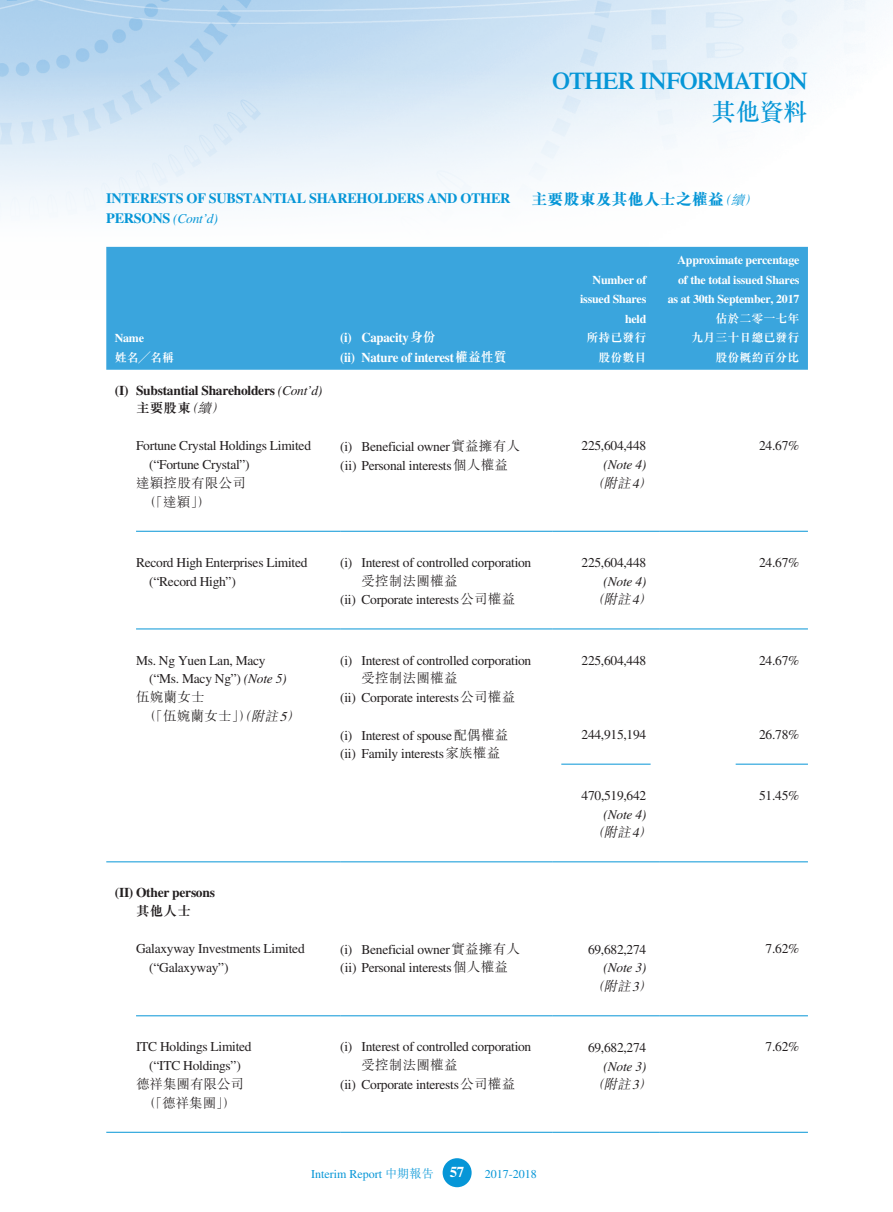
<style>
.page{position:relative;width:893px;height:1212px;background:#fff}
.page>*{position:absolute;margin:0;border:0;box-sizing:border-box;transform-origin:0 0}
.t1{font:600 24px "Times LT Std";letter-spacing:-.03em;color:#0696d7}
.t2{font:500 24px "M Sung HK";color:#0696d7}
.t3{font:800 15.75px "M Sung HK";letter-spacing:.02em;color:#0696d7}
.t4{font:700 14.25px "Times LT Std";letter-spacing:-.025em;color:#0696d7}
.t5{font:13.5px/18.8px "Times LT Std";letter-spacing:-.02em;color:#231f20}
.t6{font:300 13.5px/18.8px "M Sung HK";letter-spacing:.02em;color:#231f20}
.t7{font:700 13.5px "Times LT Std";letter-spacing:-.02em;color:#231f20}
.t8{font:700 13.5px/19.5px "Times LT Std";letter-spacing:-.02em;color:#fff;scale:.95 1}
.t9{font:italic 13.5px "Times LT Std";letter-spacing:-.02em;color:#231f20}
.t10{font:italic 300 13.5px "M Sung HK";color:#231f20}
.t11{font:300 13.5px/18.8px "M Sung HK";color:#231f20;text-align:center}
.t12{font:italic 13.5px "Times LT Std";color:#0696d7}
.t13{font:700 13.5px "M Sung HK";letter-spacing:.02em;color:#231f20}
.t14{font:700 12px/19.5px "Times LT Std";letter-spacing:-.02em;color:#fff;text-align:right}
.t15{font:700 12px/19.5px "M Sung HK";color:#fff;text-align:right}
.t16{font:12px "Times LT Std";color:#0696d7}
.s1{font-weight:700;font-style:normal;font-size:14.25px}
.s2{font-family:"M Sung HK"}
.s3{font-weight:300;font-style:italic;font-size:13.5px}
.s4{font-weight:400;font-style:italic}
.s5{font-weight:300;font-style:italic}
.s6{font-family:"M Sung HK";font-weight:300}
.s7{font-family:"Times LT Std";font-weight:400}
.s8{font-style:italic}
.s9{font-family:"Times LT Std";font-weight:400;font-style:italic}
.s10{font-weight:700;font-size:15px;color:#fff}
</style>
<div class="page">
<img style="left:0;top:0;width:879px;height:247px">
<div style="left:443px;top:1158px;width:29px;height:29px;background:#0696d7;border-radius:50%"></div>
<div style="left:106px;top:247px;width:702px;height:123px;background:#3aa5dd"></div>
<hr style="left:136px;top:531px;width:204px;height:1px;background:#0696d7">
<hr style="left:340px;top:531px;width:213px;height:1px;background:#0696d7">
<hr style="left:553px;top:531px;width:106px;height:1px;background:#0696d7">
<hr style="left:659px;top:531px;width:149px;height:1px;background:#0696d7">
<hr style="left:136px;top:628px;width:204px;height:1px;background:#0696d7">
<hr style="left:340px;top:628px;width:213px;height:1px;background:#0696d7">
<hr style="left:553px;top:628px;width:106px;height:1px;background:#0696d7">
<hr style="left:659px;top:628px;width:149px;height:1px;background:#0696d7">
<hr style="left:561px;top:764px;width:90px;height:1px;background:#0696d7">
<hr style="left:736px;top:764px;width:72px;height:1px;background:#0696d7">
<hr style="left:106px;top:861px;width:234px;height:1px;background:#0696d7">
<hr style="left:340px;top:861px;width:213px;height:1px;background:#0696d7">
<hr style="left:553px;top:861px;width:106px;height:1px;background:#0696d7">
<hr style="left:659px;top:861px;width:149px;height:1px;background:#0696d7">
<hr style="left:136px;top:1015px;width:204px;height:1px;background:#0696d7">
<hr style="left:340px;top:1015px;width:213px;height:1px;background:#0696d7">
<hr style="left:553px;top:1015px;width:106px;height:1px;background:#0696d7">
<hr style="left:659px;top:1015px;width:149px;height:1px;background:#0696d7">
<hr style="left:106px;top:1132px;width:234px;height:1px;background:#0696d7">
<hr style="left:340px;top:1132px;width:213px;height:1px;background:#0696d7">
<hr style="left:553px;top:1132px;width:106px;height:1px;background:#0696d7">
<hr style="left:659px;top:1132px;width:149px;height:1px;background:#0696d7">
<h1 class="t1" style="left:552px;top:67px;width:257px">OTHER INFORMATION</h1>
<h1 class="t2" style="left:712px;top:95px;width:97px">其他資料</h1>
<p class="t4" style="left:106px;top:190px;width:406px">INTERESTS OF SUBSTANTIAL SHAREHOLDERS AND OTHER</p>
<p class="t12" style="left:106px;top:211px;width:113px"><span class="s1">PERSONS</span> (Cont’d)</p>
<p class="t14" style="left:115px;top:328px;width:31px">Name</p>
<p class="t15" style="left:115px;top:347px;width:61px">姓名╱名稱</p>
<p class="t8" style="left:340px;top:327px;width:177px">(i) Capacity<span class="s2">身份<br></span>(ii) Nature of interest<span class="s2">權益性質</span></p>
<p class="t3" style="left:531px;top:192px;width:231px">主要股東及其他人士之權益<span class="s3">（續）</span></p>
<p class="t14" style="left:580px;top:270px;width:68px">Number of issued Shares held</p>
<p class="t15" style="left:586px;top:328px;width:61px">所持已發行股份數目</p>
<p class="t14" style="left:668px;top:250px;width:133px">Approximate percentage of the total issued Shares as at 30th September, 2017</p>
<p class="t15" style="left:691px;top:308px;width:109px">佔於二零一七年<br>九月三十日總已發行股份概約百分比</p>
<p class="t7" style="left:115px;top:382px;width:209px">(I) Substantial Shareholders <span class="s4">(Cont’d)</span></p>
<p class="t13" style="left:136px;top:402px;width:94px">主要股東<span class="s5">（續）</span></p>
<p class="t5" style="left:149px;top:436px;width:163px;text-indent:-13px">Fortune Crystal Holdings Limited (“Fortune Crystal”)</p>
<p class="t6" style="left:143px;top:473px;width:105px;text-indent:-7px">達穎控股有限公司（「達穎」）</p>
<p class="t5" style="left:340px;top:437px;width:181px">(i) Beneficial owner<span class="s6">實益擁有人</span>(ii) Personal interests<span class="s6">個人權益</span></p>
<p class="t5" style="left:581px;top:436px;width:66px">225,604,448</p>
<p class="t9" style="left:604px;top:457px;width:44px">(Note 4)</p>
<p class="t10" style="left:590px;top:473px;width:67px">（附註<span class="s7">4</span>）</p>
<p class="t5" style="left:149px;top:553px;width:160px;text-indent:-13px">Record High Enterprises Limited (“Record High”)</p>
<p class="t5" style="left:340px;top:553px;width:193px">(i) Interest of controlled corporation</p>
<p class="t6" style="left:361px;top:570px;width:98px">受控制法團權益</p>
<p class="t5" style="left:340px;top:590px;width:176px">(ii) Corporate interests<span class="s6">公司權益</span></p>
<p class="t5" style="left:581px;top:553px;width:66px">225,604,448</p>
<p class="t9" style="left:604px;top:574px;width:44px">(Note 4)</p>
<p class="t10" style="left:590px;top:590px;width:67px">（附註<span class="s7">4</span>）</p>
<p class="t5" style="left:759px;top:436px;width:42px">24.67%</p>
<p class="t5" style="left:759px;top:553px;width:42px">24.67%</p>
<p class="t5" style="left:149px;top:650px;width:139px;text-indent:-13px">Ms. Ng Yuen Lan, Macy (“Ms. Macy Ng”) <span class="s8">(Note 5)</span></p>
<p class="t6" style="left:143px;top:687px;width:162px;text-indent:-7px">伍婉蘭女士<br>（「伍婉蘭女士」）<span class="s8">（附註</span><span class="s9">5</span><span class="s8">）</span></p>
<p class="t5" style="left:340px;top:650px;width:193px">(i) Interest of controlled corporation</p>
<p class="t6" style="left:361px;top:668px;width:98px">受控制法團權益</p>
<p class="t5" style="left:340px;top:688px;width:176px">(ii) Corporate interests<span class="s6">公司權益</span></p>
<p class="t5" style="left:581px;top:650px;width:66px">225,604,448</p>
<p class="t5" style="left:759px;top:650px;width:42px">24.67%</p>
<p class="t5" style="left:340px;top:725px;width:170px">(i) Interest of spouse<span class="s6">配偶權益</span>(ii) Family interests<span class="s6">家族權益</span></p>
<p class="t5" style="left:581px;top:725px;width:66px">244,915,194</p>
<p class="t5" style="left:759px;top:725px;width:42px">26.78%</p>
<p class="t5" style="left:581px;top:786px;width:66px">470,519,642</p>
<p class="t9" style="left:604px;top:806px;width:44px">(Note 4)</p>
<p class="t10" style="left:590px;top:823px;width:67px">（附註<span class="s7">4</span>）</p>
<p class="t5" style="left:759px;top:786px;width:42px">51.45%</p>
<p class="t7" style="left:115px;top:885px;width:102px">(II) Other persons</p>
<p class="t13" style="left:136px;top:904px;width:56px">其他人士</p>
<p class="t5" style="left:149px;top:939px;width:157px;text-indent:-13px">Galaxyway Investments Limited (“Galaxyway”)</p>
<p class="t5" style="left:340px;top:940px;width:181px">(i) Beneficial owner<span class="s6">實益擁有人</span>(ii) Personal interests<span class="s6">個人權益</span></p>
<p class="t5" style="left:588px;top:940px;width:60px">69,682,274</p>
<p class="t9" style="left:604px;top:960px;width:44px">(Note 3)</p>
<p class="t10" style="left:590px;top:977px;width:67px">（附註<span class="s7">3</span>）</p>
<p class="t5" style="left:136px;top:1037px;width:117px;text-align:center">ITC Holdings Limited (“ITC Holdings”)</p>
<p class="t11" style="left:136px;top:1074px;width:109px">德祥集團有限公司（「德祥集團」）</p>
<p class="t5" style="left:340px;top:1037px;width:193px">(i) Interest of controlled corporation</p>
<p class="t6" style="left:361px;top:1055px;width:98px">受控制法團權益</p>
<p class="t5" style="left:340px;top:1075px;width:176px">(ii) Corporate interests<span class="s6">公司權益</span></p>
<p class="t16" style="left:311px;top:1167px;width:155px">Interim Report <span class="s6">中期報告</span> <span class="s10">57</span></p>
<p class="t16" style="left:485px;top:1167px;width:53px">2017-2018</p>
<p class="t5" style="left:588px;top:1038px;width:60px">69,682,274</p>
<p class="t9" style="left:604px;top:1059px;width:44px">(Note 3)</p>
<p class="t10" style="left:590px;top:1075px;width:67px">（附註<span class="s7">3</span>）</p>
<p class="t5" style="left:766px;top:939px;width:35px">7.62%</p>
<p class="t5" style="left:766px;top:1037px;width:35px">7.62%</p>
</div>
